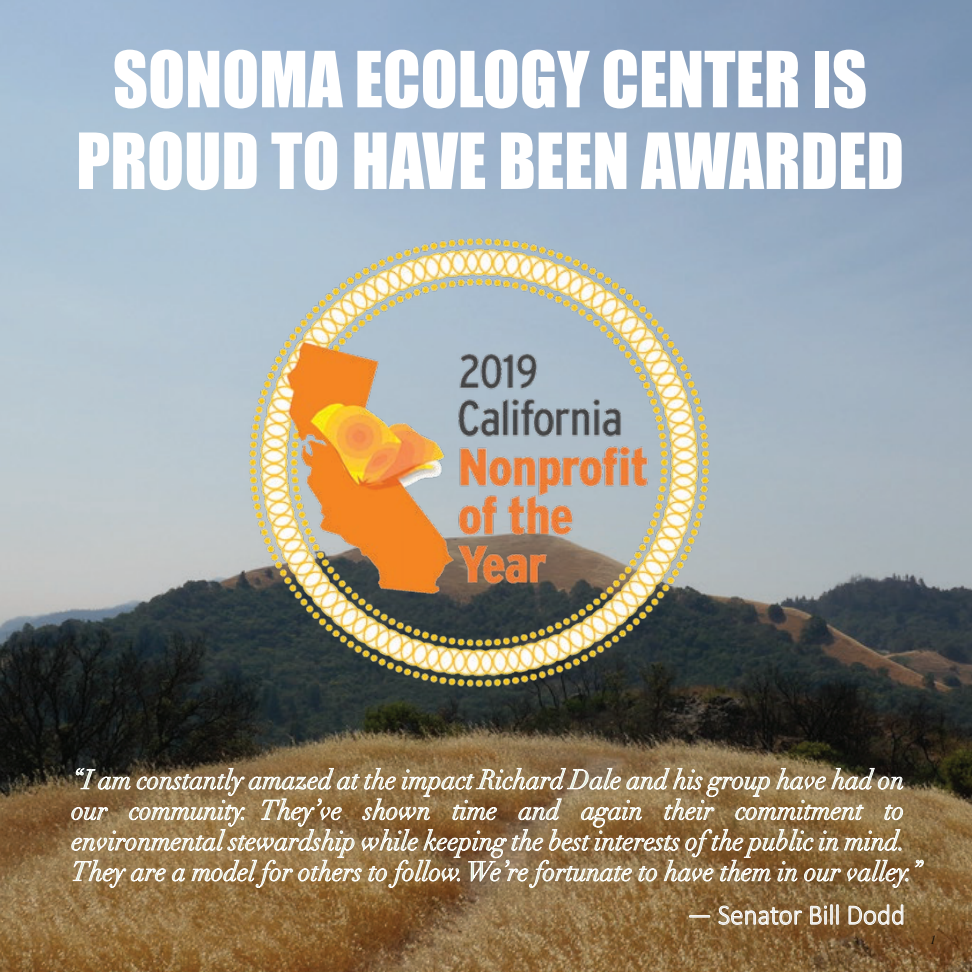
<style>
.page{position:relative;width:972px;height:972px;background:#fff}
.page>*{position:absolute;margin:0;border:0;box-sizing:border-box;transform-origin:0 0}
.t1{font:71.4px/81.6px "Impact";color:#fff;text-align:center;scale:.95 1}
.t2{font:300 28.35px "Calibri";color:#dde0dd;scale:.95 1}
.t3{font:italic 26.85px/30.6px "Didot";color:#ddedd8;scale:.95 1}
.t4{font:italic 12.6px "Didot";color:#050504;scale:.95 1}
</style>
<div class="page">
<img style="left:0;top:0;width:972px;height:972px">
<img style="left:249px;top:237px;width:461px;height:450px">
<svg style="left:71px;top:767px;width:853px;height:121px"></svg>
<svg style="left:689px;top:915px;width:21px;height:3px"></svg>
<svg style="left:719px;top:906px;width:83px;height:19px"></svg>
<svg style="left:810px;top:904px;width:29px;height:21px"></svg>
<svg style="left:849px;top:905px;width:54px;height:20px"></svg>
<h1 class="t1" style="left:76px;top:37px;width:873px">SONOMA ECOLOGY CENTER IS<br>PROUD TO HAVE BEEN AWARDED</h1>
<p class="t3" style="left:72px;top:764px;width:897px">“I am constantly amazed at the impact Richard Dale and his group have had on our community. They’ve shown time and again their commitment to environmental stewardship while keeping the best interests of the public in mind.<br>They are a model for others to follow. We’re fortunate to have them in our valley.”</p>
<p class="t2" style="left:687px;top:897px;width:231px">― Senator Bill Dodd</p>
<p class="t4" style="left:930px;top:932px;width:8px">1</p>
</div>
